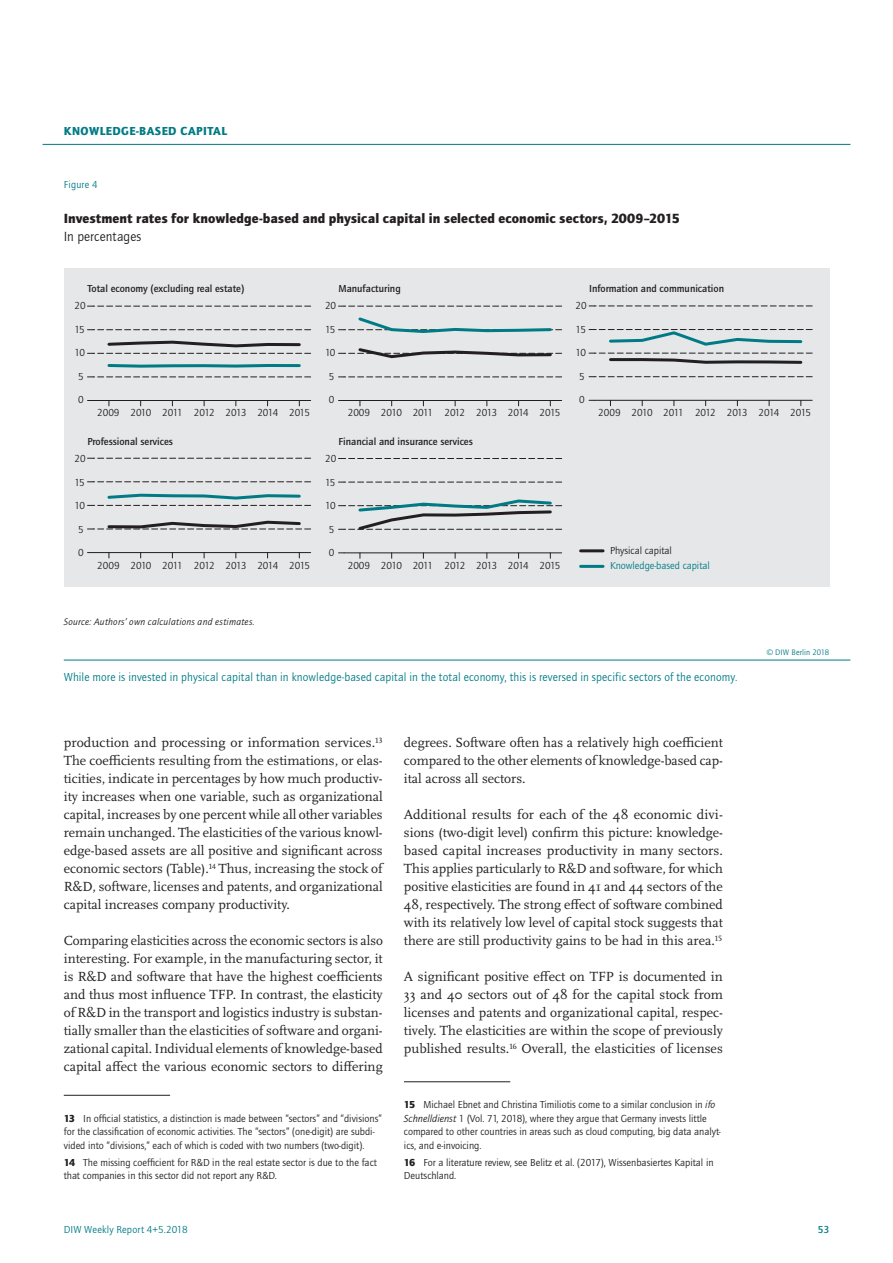
<style>
.page{position:relative;width:893px;height:1263px;background:#fff}
.page>*{position:absolute;margin:0;border:0;box-sizing:border-box;transform-origin:0 0}
.t1{font:13.8px/18px "Scala Pro";color:#231f20;text-align:justify}
.t2{font:900 13.8px "Quay Sans ITC Std";letter-spacing:.005em;color:#231f20}
.t3{font:13.8px "Quay Sans ITC Std";letter-spacing:.005em;color:#231f20}
.t4{font:12px "Quay Sans ITC Std";letter-spacing:.01em;color:#007b85}
.t5{font:900 12px "Quay Sans ITC Std";color:#007b85}
.t6{font:10.5px/13.5px "Quay Sans ITC Std";color:#231f20}
.t7{font:10.5px "Quay Sans ITC Std";letter-spacing:-.06em;color:#231f20}
.t8{font:500 10.5px "Quay Sans ITC Std";color:#231f20}
.t9{font:10.5px "Quay Sans ITC Std";color:#007b85}
.t10{font:500 10.5px "Quay Sans ITC Std";color:#007b85}
.t11{font:italic 9.75px "Quay Sans ITC Std";letter-spacing:.025em;color:#231f20}
.t12{font:8.25px "Quay Sans ITC Std";letter-spacing:.01em;color:#007b85}
.s1{font-weight:900}
.s2{font-style:italic}
</style>
<div class="page">
<hr style="left:43px;top:144px;width:807px;height:1px;background:#007b85">
<hr style="left:404px;top:1081px;width:106px;height:1px;background:#231f20">
<hr style="left:64px;top:1095px;width:106px;height:1px;background:#231f20">
<hr style="left:64px;top:660px;width:786px;height:1px;background:#007b85">
<div style="left:64px;top:268px;width:765px;height:319px;background:#e6e7e9"></div>
<hr style="left:93px;top:400px;width:218px;height:1px;background:#231f20">
<svg style="left:87px;top:377px;width:224px;height:1px"></svg>
<svg style="left:87px;top:329px;width:224px;height:1px"></svg>
<svg style="left:87px;top:306px;width:224px;height:1px"></svg>
<svg style="left:107px;top:364px;width:194px;height:4px"></svg>
<svg style="left:87px;top:340px;width:224px;height:14px"></svg>
<hr style="left:581px;top:549px;width:22px;height:3px;background:#231f20">
<hr style="left:581px;top:565px;width:22px;height:3px;background:#007b85">
<hr style="left:344px;top:400px;width:218px;height:1px;background:#231f20">
<svg style="left:338px;top:377px;width:224px;height:1px"></svg>
<svg style="left:338px;top:306px;width:224px;height:1px"></svg>
<svg style="left:338px;top:317px;width:224px;height:16px"></svg>
<svg style="left:338px;top:348px;width:224px;height:11px"></svg>
<hr style="left:595px;top:400px;width:217px;height:1px;background:#231f20">
<svg style="left:589px;top:376px;width:223px;height:1px"></svg>
<svg style="left:589px;top:306px;width:223px;height:1px"></svg>
<svg style="left:589px;top:329px;width:223px;height:17px"></svg>
<svg style="left:589px;top:353px;width:223px;height:11px"></svg>
<hr style="left:344px;top:553px;width:218px;height:1px;background:#231f20">
<svg style="left:338px;top:482px;width:224px;height:1px"></svg>
<svg style="left:338px;top:458px;width:224px;height:1px"></svg>
<svg style="left:338px;top:499px;width:224px;height:31px"></svg>
<hr style="left:93px;top:552px;width:218px;height:1px;background:#231f20">
<svg style="left:87px;top:481px;width:224px;height:1px"></svg>
<svg style="left:87px;top:458px;width:224px;height:1px"></svg>
<svg style="left:87px;top:493px;width:224px;height:13px"></svg>
<svg style="left:87px;top:520px;width:224px;height:10px"></svg>
<p class="t5" style="left:64px;top:123px;width:18px">Knowledge</p>
<p class="t5" style="left:136px;top:123px;width:12px">-based</p>
<p class="t5" style="left:181px;top:123px;width:8px">capital</p>
<p class="t9" style="left:64px;top:178px;width:35px">Figure 4</p>
<p class="t2" style="left:64px;top:209px;width:618px">Investment rates for knowledge-based and physical capital in selected economic sectors, 2009–2015</p>
<p class="t3" style="left:64px;top:228px;width:79px">In percentages</p>
<p class="t8" style="left:87px;top:283px;width:158px">Total economy (excluding real estate)</p>
<p class="t8" style="left:338px;top:283px;width:64px">Manufacturing</p>
<p class="t8" style="left:589px;top:283px;width:137px">Information and communication</p>
<p class="t6" style="left:74px;top:299px;width:13px">20</p>
<p class="t6" style="left:325px;top:299px;width:13px">20</p>
<p class="t6" style="left:74px;top:322px;width:12px">15</p>
<p class="t6" style="left:325px;top:322px;width:12px">15</p>
<p class="t6" style="left:74px;top:346px;width:12px">10</p>
<p class="t6" style="left:325px;top:346px;width:12px">10</p>
<p class="t6" style="left:78px;top:370px;width:7px">5</p>
<p class="t6" style="left:329px;top:370px;width:7px">5</p>
<p class="t6" style="left:78px;top:393px;width:7px">0</p>
<p class="t6" style="left:329px;top:393px;width:7px">0</p>
<p class="t7" style="left:97px;top:407px;width:214px">2009 2010 2011 2012 2013 2014 2015</p>
<p class="t7" style="left:348px;top:407px;width:214px">2009 2010 2011 2012 2013 2014 2015</p>
<p class="t8" style="left:87px;top:435px;width:87px">Professional services</p>
<p class="t8" style="left:338px;top:435px;width:136px">Financial and insurance services</p>
<p class="t6" style="left:75px;top:452px;width:13px">20</p>
<p class="t6" style="left:325px;top:452px;width:13px">20</p>
<p class="t6" style="left:75px;top:475px;width:12px">15</p>
<p class="t6" style="left:325px;top:475px;width:12px">15</p>
<p class="t6" style="left:75px;top:499px;width:12px">10</p>
<p class="t6" style="left:325px;top:499px;width:12px">10</p>
<p class="t6" style="left:78px;top:523px;width:7px">5</p>
<p class="t6" style="left:329px;top:523px;width:7px">5</p>
<p class="t6" style="left:78px;top:546px;width:7px">0</p>
<p class="t6" style="left:329px;top:546px;width:7px">0</p>
<p class="t7" style="left:97px;top:560px;width:214px">2009 2010 2011 2012 2013 2014 2015</p>
<p class="t7" style="left:348px;top:560px;width:214px">2009 2010 2011 2012 2013 2014 2015</p>
<p class="t6" style="left:576px;top:299px;width:13px">20</p>
<p class="t6" style="left:576px;top:322px;width:12px">15</p>
<p class="t6" style="left:576px;top:346px;width:12px">10</p>
<p class="t6" style="left:579px;top:369px;width:7px">5</p>
<p class="t6" style="left:579px;top:393px;width:7px">0</p>
<p class="t7" style="left:598px;top:407px;width:214px">2009 2010 2011 2012 2013 2014 2015</p>
<p class="t6" style="left:610px;top:544px;width:63px">Physical capital</p>
<p class="t9" style="left:610px;top:560px;width:101px">Knowledge-based capital</p>
<p class="t11" style="left:64px;top:616px;width:193px">Source: Authors’ own calculations and estimates.</p>
<p class="t12" style="left:767px;top:648px;width:64px">© DIW Berlin 2018</p>
<p class="t4" style="left:64px;top:670px;width:675px">While more is invested in physical capital than in knowledge-based capital in the total economy, this is reversed in specific sectors of the economy.</p>
<p class="t1" style="left:64px;top:733px;width:320px">production and processing or information services.<sup>13<br></sup>The coefficients resulting from the estimations, or elas&shy;ticities, indicate in percentages by how much productiv&shy;ity increases when one variable, such as organizational capital, increases by one percent while all other variables remain unchanged. The elasticities of the various knowl&shy;edge-based assets are all positive and significant across economic sectors (Table).<sup>14</sup> Thus, increasing the stock of R&amp;D, software, licenses and patents, and organizational capital increases company productivity.</p>
<p class="t1" style="left:64px;top:931px;width:321px">Comparing elasticities across the economic sectors is also interesting. For example, in the manufacturing sector, it is R&amp;D and software that have the highest coefficients and thus most influence TFP. In contrast, the elasticity of R&amp;D in the transport and logistics industry is substan&shy;tially smaller than the elasticities of software and organi&shy;zational capital. Individual elements of knowledge-based capital affect the various economic sectors to differing</p>
<p class="t6" style="left:64px;top:1111px;width:320px"><span class="s1">13</span> In official statistics, a distinction is made between “sectors” and “divisions” for the classification of economic activities. The “sectors” (one-digit) are subdi&shy;vided into “divisions,” each of which is coded with two numbers (two-digit).</p>
<p class="t6" style="left:64px;top:1155px;width:315px"><span class="s1">14</span> The missing coefficient for R&amp;D in the real estate sector is due to the fact that companies in this sector did not report any R&amp;D.</p>
<p class="t1" style="left:404px;top:733px;width:320px">degrees. Software often has a relatively high coefficient compared to the other elements of knowledge-based cap&shy;ital across all sectors.</p>
<p class="t1" style="left:404px;top:805px;width:321px">Additional results for each of the 48 economic divi&shy;sions (two-digit level) confirm this picture: knowledge&shy;based capital increases productivity in many sectors.<br>This applies particularly to R&amp;D and software, for which positive elasticities are found in 41 and 44 sectors of the 48, respectively. The strong effect of software combined with its relatively low level of capital stock suggests that there are still productivity gains to be had in this area.<sup>15</sup></p>
<p class="t1" style="left:404px;top:967px;width:321px">A significant positive effect on TFP is documented in 33 and 40 sectors out of 48 for the capital stock from licenses and patents and organizational capital, respec&shy;tively. The elasticities are within the scope of previously published results.<sup>16</sup> Overall, the elasticities of licenses</p>
<p class="t6" style="left:404px;top:1098px;width:318px"><span class="s1">15</span> Michael Ebnet and Christina Timiliotis come to a similar conclusion in <span class="s2">ifo Schnelldienst</span> 1 (Vol. 71, 2018), where they argue that Germany invests little compared to other countries in areas such as cloud computing, big data analyt&shy;ics, and e-invoicing.</p>
<p class="t6" style="left:404px;top:1155px;width:311px"><span class="s1">16</span> For a literature review, see Belitz et al. (2017), Wissenbasiertes Kapital in<br>Deutschland.</p>
<p class="t9" style="left:64px;top:1223px;width:125px">DIW Weekly Report 4+5.2018</p>
<p class="t10" style="left:818px;top:1223px;width:13px">53</p>
</div>
